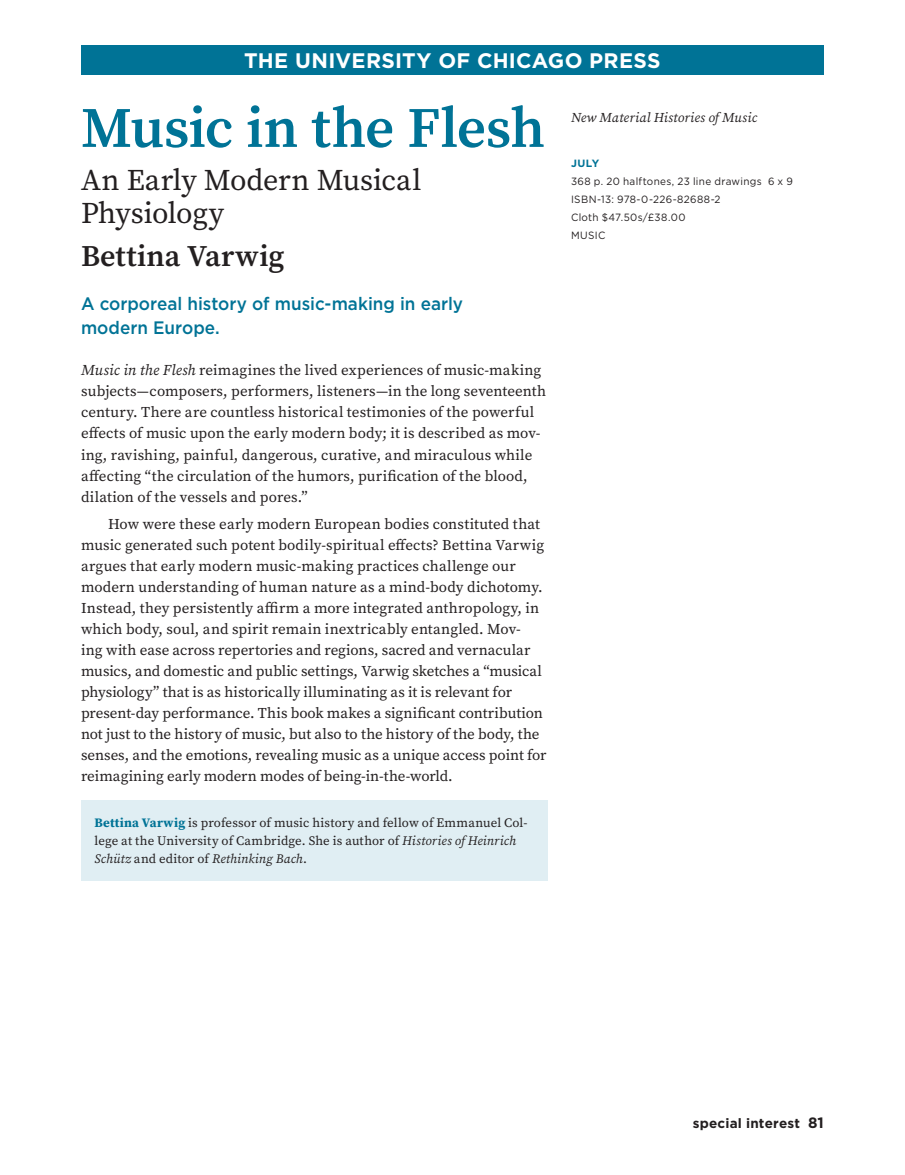
<style>
.page{position:relative;width:905px;height:1175px;background:#fff}
.page>*{position:absolute;margin:0;border:0;box-sizing:border-box;transform-origin:0 0}
.t1{font:600 57px "Source Serif Pro";letter-spacing:-.015em;color:#007396}
.t2{font:30px/33px "Source Serif Pro";letter-spacing:-.005em;color:#231f20}
.t3{font:600 30px "Source Serif Pro";letter-spacing:.005em;color:#231f20}
.t4{font:700 21px "Gotham";letter-spacing:.015em;color:#fff}
.t5{font:500 18px/24px "Gotham";color:#007396;scale:.95 1}
.t6{font:15px/21px "Source Serif Pro";letter-spacing:.005em;color:#231f20}
.t7{font:italic 13.5px "Source Serif Pro";letter-spacing:.015em;color:#231f20}
.t8{font:700 13.5px "Gotham";letter-spacing:.015em;color:#231f20}
.t9{font:12.9px/18px "Source Serif Pro";letter-spacing:.005em;color:#231f20}
.t10{font:10.5px/18px "Gotham";letter-spacing:.035em;color:#231f20;scale:.95 1}
.t11{font:700 10.5px "Gotham";color:#007396}
.s1{font-style:italic}
.s2{font-weight:700;color:#007396}
.s3{font-size:15px}
</style>
<div class="page">
<div style="left:81px;top:47px;width:743px;height:27px;background:#007396"></div>
<div style="left:81px;top:45px;width:743px;height:28px;background:#007396"></div>
<div style="left:81px;top:800px;width:466px;height:80px;background:#e0eef3"></div>
<h3 class="t4" style="left:244px;top:48px;width:418px">THE UNIVERSITY OF CHICAGO PRESS</h3>
<h1 class="t1" style="left:81px;top:89px;width:465px">Music in the Flesh</h1>
<h2 class="t2" style="left:81px;top:163px;width:342px">An Early Modern Musical<br>Physiology</h2>
<h2 class="t3" style="left:81px;top:235px;width:205px">Bettina Varwig</h2>
<p class="t5" style="left:81px;top:291px;width:403px">A corporeal history of music-making in early modern Europe.</p>
<p class="t6" style="left:81px;top:360px;width:467px"><span class="s1">Music in the Flesh</span> reimagines the lived experiences of music-making subjects—composers, performers, listeners—in the long seventeenth century. There are countless historical testimonies of the powerful effects of music upon the early modern body; it is described as mov&shy;ing, ravishing, painful, dangerous, curative, and miraculous while affecting “the circulation of the humors, purification of the blood, dilation of the vessels and pores.”</p>
<p class="t6" style="left:81px;top:514px;width:467px;text-indent:27px">How were these early modern European bodies constituted that music generated such potent bodily-spiritual effects? Bettina Varwig argues that early modern music-making practices challenge our modern understanding of human nature as a mind-body dichotomy.<br>Instead, they persistently affirm a more integrated anthropology, in which body, soul, and spirit remain inextricably entangled. Mov-<br>ing with ease across repertories and regions, sacred and vernacular musics, and domestic and public settings, Varwig sketches a “musical physiology” that is as historically illuminating as it is relevant for present-day performance. This book makes a significant contribution not just to the history of music, but also to the history of the body, the senses, and the emotions, revealing music as a unique access point for reimagining early modern modes of being-in-the-world.</p>
<p class="t9" style="left:94px;top:813px;width:434px"><span class="s2">Bettina Varwig</span> is professor of music history and fellow of Emmanuel Col&shy;lege at the University of Cambridge. She is author of <span class="s1">Histories of Heinrich<br>Schütz</span> and editor of <span class="s1">Rethinking Bach</span>.</p>
<p class="t7" style="left:571px;top:108px;width:188px">New Material Histories of Music</p>
<p class="t11" style="left:571px;top:157px;width:30px">JULY</p>
<p class="t10" style="left:571px;top:172px;width:235px">368 p. 20 halftones, 23 line drawings 6 x 9<br>ISBN-13: 978-0-226-82688-2<br>Cloth $47.50s/£38.00<br>MUSIC</p>
<p class="t8" style="left:692px;top:1115px;width:133px">special interest <span class="s3">81</span></p>
</div>
